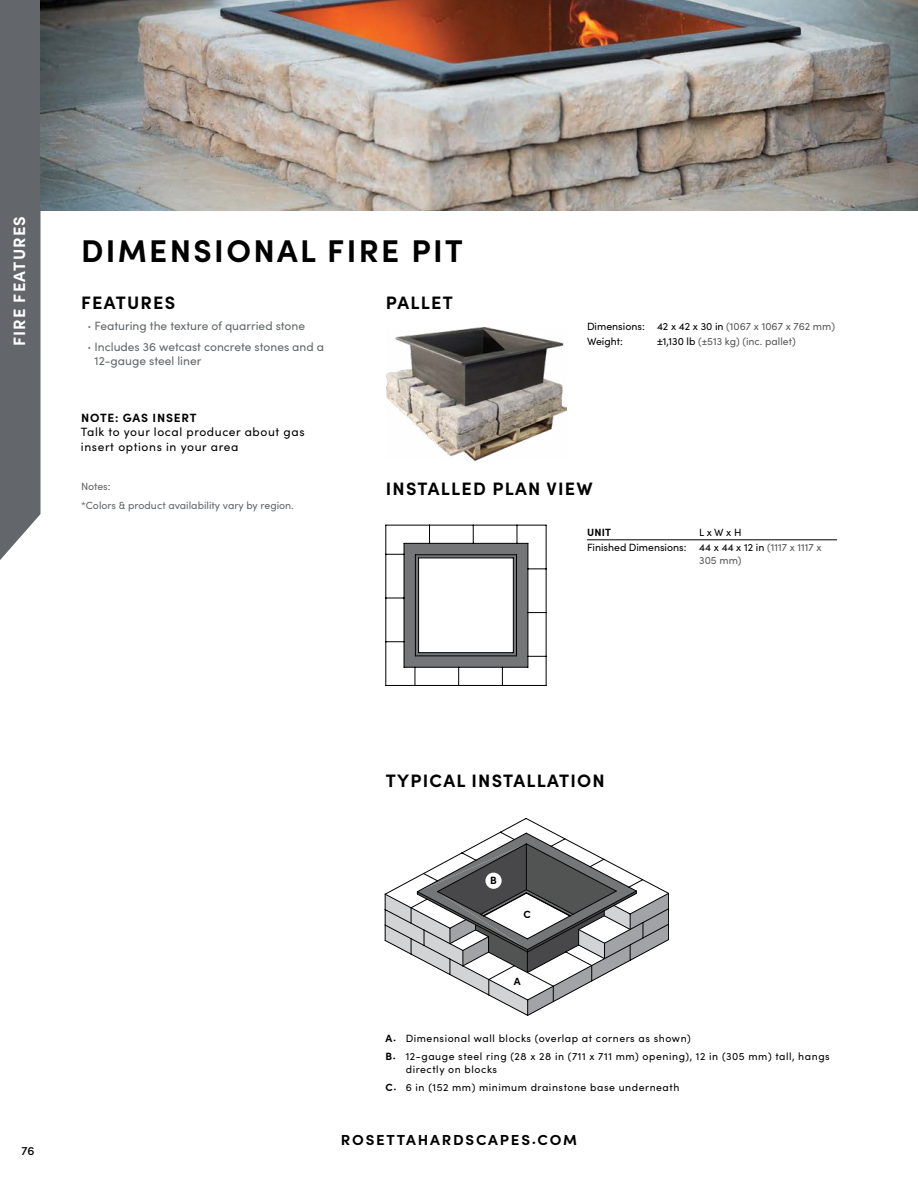
<style>
.page{position:relative;width:918px;height:1188px;background:#fff}
.page>*{position:absolute;margin:0;border:0;box-sizing:border-box;transform-origin:0 0}
.t1{font:700 31.5px "Sofia Pro";letter-spacing:.075em;color:#000}
.t2{font:700 18px "Sofia Pro";letter-spacing:.07em;color:#000}
.t3{font:700 16.5px "Sofia Pro";letter-spacing:.07em;color:#fff}
.t4{font:700 14.55px "Sofia Pro";letter-spacing:.12em;color:#000}
.t5{font:12px/21.1px "Sofia Pro";color:#63676b}
.t6{font:12px/14.4px "Sofia Pro";letter-spacing:.05em;color:#000}
.t7{font:700 12px "Sofia Pro";letter-spacing:.07em;color:#000}
.t8{font:500 12px "Sofia Pro";color:#000}
.t9{font:10.5px/18px "Sofia Pro";letter-spacing:.05em;color:#000}
.t10{font:10.5px/14.7px "Sofia Pro";color:#58595b}
.t11{font:10.5px/19.4px "Sofia Pro";color:#63676b}
.t12{font:10.5px/14.7px "Sofia Pro";color:#000}
.t13{font:700 10.5px "Sofia Pro";color:#000}
.s1{font-weight:700}
.s2{color:#000}
.s3{font-family:"Arial";color:#000}
.s4{color:#58595b}
</style>
<div class="page">
<div style="left:0;top:0;width:40px;height:560px;background:#63676b"></div>
<img style="left:386px;top:327px;width:180px;height:133px">
<img style="left:40px;top:0;width:878px;height:211px">
<svg style="left:385px;top:818px;width:284px;height:197px"></svg>
<svg style="left:386px;top:525px;width:161px;height:161px"></svg>
<div style="left:485px;top:873px;width:17px;height:16px;background:#fff;border-radius:50%"></div>
<hr style="left:587px;top:540px;width:250px;height:1px;background:#000">
<h3 class="t3" style="left:7px;top:346px;width:131px;rotate:-90deg">FIRE FEATURES</h3>
<h1 class="t1" style="left:81px;top:227px;width:383px">DIMENSIONAL FIRE PIT</h1>
<h2 class="t2" style="left:81px;top:289px;width:96px">FEATURES</h2>
<p class="t5" style="left:88px;top:314px;width:238px"><span class="s1">·</span> Featuring the texture of quarried stone<br><span class="s1">·</span> Includes 36 wetcast concrete stones and a</p>
<p class="t5" style="left:94px;top:350px;width:108px">12-gauge steel liner</p>
<h2 class="t2" style="left:386px;top:289px;width:69px">PALLET</h2>
<p class="t7" style="left:81px;top:409px;width:117px">NOTE: GAS INSERT</p>
<p class="t6" style="left:81px;top:424px;width:225px">Talk to your local producer about gas insert options in your area</p>
<p class="t12" style="left:587px;top:319px;width:59px">Dimensions:<br>Weight:</p>
<p class="t10" style="left:657px;top:319px;width:180px"><span class="s2">42 x 42 x 30 in</span> (1067 x 1067 x 762 mm) <span class="s3">±</span><span class="s2">1,130 lb</span> (±513 kg) (inc. pallet)</p>
<p class="t11" style="left:81px;top:476px;width:214px">Notes:<br>*Colors &amp; product availability vary by region.</p>
<h2 class="t2" style="left:386px;top:475px;width:209px">INSTALLED PLAN VIEW</h2>
<p class="t13" style="left:587px;top:525px;width:26px">UNIT</p>
<p class="t12" style="left:587px;top:540px;width:101px">Finished Dimensions:</p>
<p class="t9" style="left:699px;top:525px;width:124px;line-height:14.7px">L x W x H<br>44 x 44 x 12 in <span class="s4">(1117 x 1117 x</span></p>
<p class="t10" style="left:699px;top:552px;width:44px">305 mm)</p>
<p class="t8" style="left:22px;top:1142px;width:14px">76</p>
<h2 class="t2" style="left:386px;top:767px;width:221px">TYPICAL INSTALLATION</h2>
<p class="t13" style="left:490px;top:872px;width:8px">B</p>
<p class="t13" style="left:523px;top:906px;width:9px">C</p>
<p class="t13" style="left:514px;top:973px;width:8px">A</p>
<p class="t9" style="left:386px;top:1029px;width:446px"><span class="s1">A.</span> Dimensional wall blocks (overlap at corners as shown)<br><span class="s1">B.</span> 12-gauge steel ring (28 x 28 in (711 x 711 mm) opening), 12 in (305 mm) tall, hangs</p>
<p class="t9" style="left:386px;top:1060px;width:295px;text-indent:20px">directly on blocks<br><span class="s1">C.</span> 6 in (152 mm) minimum drainstone base underneath</p>
<h3 class="t4" style="left:341px;top:1128px;width:238px">ROSETTAHARDSCAPES.COM</h3>
</div>
